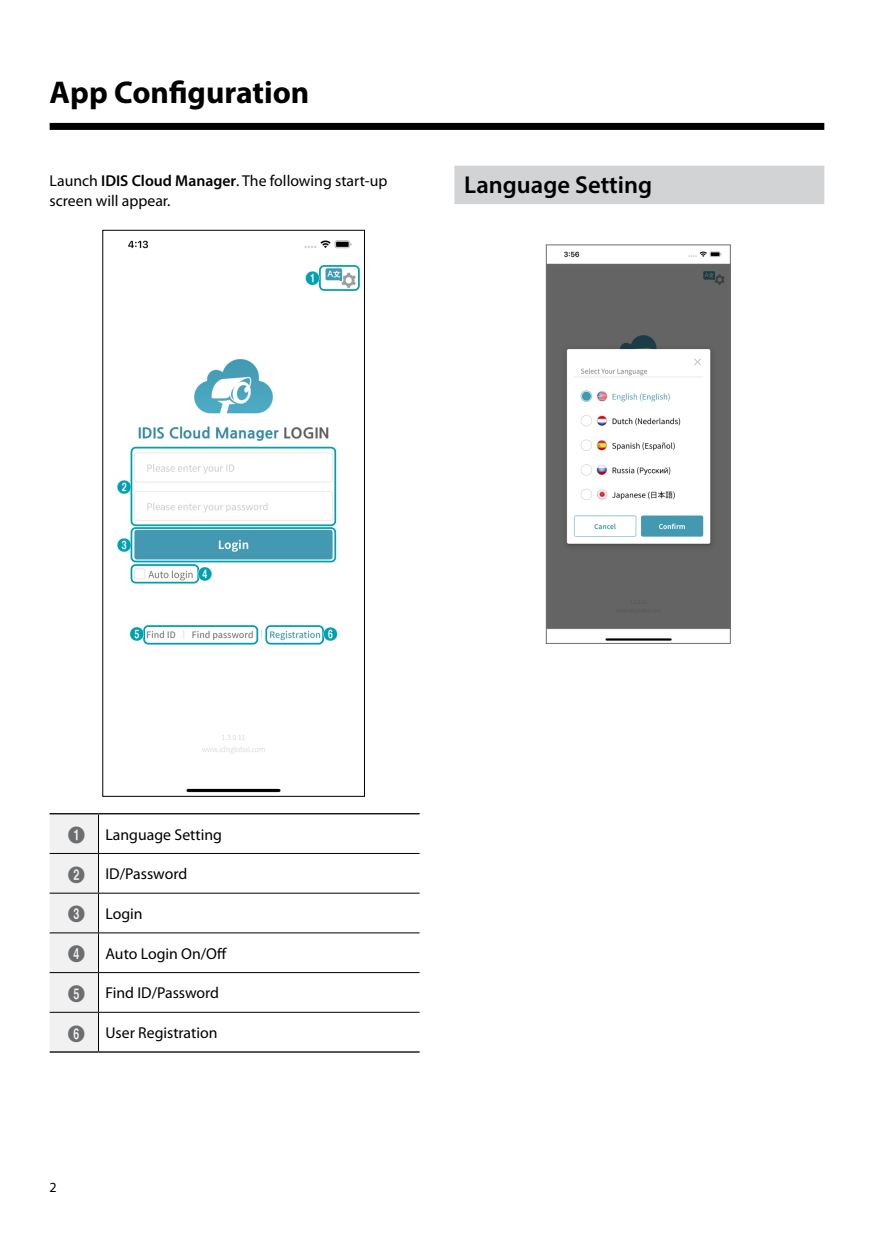
<style>
.page{position:relative;width:874px;height:1241px;background:#fff}
.page>*{position:absolute;margin:0;border:0;box-sizing:border-box;transform-origin:0 0}
.t1{font:700 31.5px "Myriad Pro";color:#000}
.t2{font:600 24.5px "Myriad Pro";color:#000}
.t3{font:15.75px/19.2px "Myriad Pro";color:#000}
.t4{font:14px "Numberblackfilled";color:#00a0af}
.t5{font:14px "Myriad Pro";color:#000}
.s1{font-weight:600}
.s2{font-family:"Numberblackfilled";font-size:17.5px;color:#6d6e71}
</style>
<div class="page">
<img style="left:128px;top:240px;width:232px;height:553px">
<div style="left:130px;top:446px;width:206px;height:80px;border:2px solid #00a0af;border-radius:4px"></div>
<div style="left:319px;top:265px;width:40px;height:26px;border:2px solid #00a0af;border-radius:4px"></div>
<div style="left:265px;top:625px;width:59px;height:19px;border:2px solid #00a0af;border-radius:4px"></div>
<div style="left:130px;top:527px;width:206px;height:35px;border:2px solid #00a0af;border-radius:4px"></div>
<div style="left:117px;top:479px;width:14px;height:15px;background:#fff;border-radius:50%"></div>
<div style="left:143px;top:625px;width:115px;height:19px;border:2px solid #00a0af;border-radius:4px"></div>
<div style="left:130px;top:564px;width:69px;height:19px;border:2px solid #00a0af;border-radius:4px"></div>
<div style="left:305px;top:270px;width:14px;height:15px;background:#fff;border-radius:50%"></div>
<div style="left:323px;top:627px;width:14px;height:14px;background:#fff;border-radius:50%"></div>
<div style="left:198px;top:566px;width:14px;height:15px;background:#fff;border-radius:50%"></div>
<div style="left:117px;top:537px;width:14px;height:15px;background:#fff;border-radius:50%"></div>
<div style="left:130px;top:627px;width:14px;height:14px;background:#fff;border-radius:50%"></div>
<div style="left:50px;top:814px;width:48px;height:237px;background:#f1f1f2"></div>
<hr style="left:50px;top:813px;width:48px;height:1px;background:#000">
<hr style="left:98px;top:813px;width:321px;height:1px;background:#000">
<hr style="left:50px;top:1051px;width:48px;height:1px;background:#000">
<hr style="left:98px;top:1051px;width:321px;height:1px;background:#000">
<hr style="left:98px;top:814px;width:1px;height:38px;background:#000">
<hr style="left:50px;top:852px;width:48px;height:1px;background:#000">
<hr style="left:98px;top:852px;width:321px;height:1px;background:#000">
<hr style="left:98px;top:853px;width:1px;height:39px;background:#000">
<hr style="left:50px;top:892px;width:48px;height:1px;background:#000">
<hr style="left:98px;top:892px;width:321px;height:1px;background:#000">
<hr style="left:98px;top:893px;width:1px;height:39px;background:#000">
<hr style="left:50px;top:932px;width:48px;height:1px;background:#000">
<hr style="left:98px;top:932px;width:321px;height:1px;background:#000">
<hr style="left:98px;top:933px;width:1px;height:39px;background:#000">
<hr style="left:50px;top:972px;width:48px;height:1px;background:#000">
<hr style="left:98px;top:972px;width:321px;height:1px;background:#000">
<hr style="left:98px;top:972px;width:1px;height:39px;background:#000">
<hr style="left:50px;top:1011px;width:48px;height:1px;background:#000">
<hr style="left:98px;top:1011px;width:321px;height:1px;background:#000">
<hr style="left:98px;top:1012px;width:1px;height:39px;background:#000">
<div style="left:454px;top:166px;width:369px;height:38px;background:#d1d3d4"></div>
<img style="left:547px;top:251px;width:181px;height:390px">
<div style="left:545px;top:244px;width:185px;height:399px;border:1px solid #6d6e71"></div>
<div style="left:50px;top:123px;width:773px;height:7px;background:#000"></div>
<h1 class="t1" style="left:50px;top:72px;width:261px">App Configuration</h1>
<p class="t3" style="left:50px;top:171px;width:339px">Launch <span class="s1">IDIS Cloud Manager</span>. The following start-up screen will appear.</p>
<p class="t4" style="left:117px;top:480px;width:16px">2</p>
<p class="t4" style="left:117px;top:538px;width:16px">3</p>
<p class="t4" style="left:129px;top:627px;width:16px">5</p>
<p class="t4" style="left:197px;top:567px;width:16px">4</p>
<p class="t3" style="left:68px;top:824px;width:156px"><span class="s2">1</span> Language Setting</p>
<p class="t3" style="left:68px;top:863px;width:121px"><span class="s2">2</span> ID/Password</p>
<p class="t3" style="left:68px;top:903px;width:76px"><span class="s2">3</span> Login</p>
<p class="t3" style="left:68px;top:943px;width:161px"><span class="s2">4</span> Auto Login On/Off</p>
<p class="t3" style="left:68px;top:983px;width:153px"><span class="s2">5</span> Find ID/Password</p>
<p class="t3" style="left:68px;top:1022px;width:151px"><span class="s2">6</span> User Registration</p>
<p class="t5" style="left:50px;top:1178px;width:9px">2</p>
<p class="t4" style="left:305px;top:271px;width:16px">1</p>
<p class="t4" style="left:323px;top:627px;width:16px">6</p>
<h2 class="t2" style="left:464px;top:169px;width:189px">Language Setting</h2>
</div>
